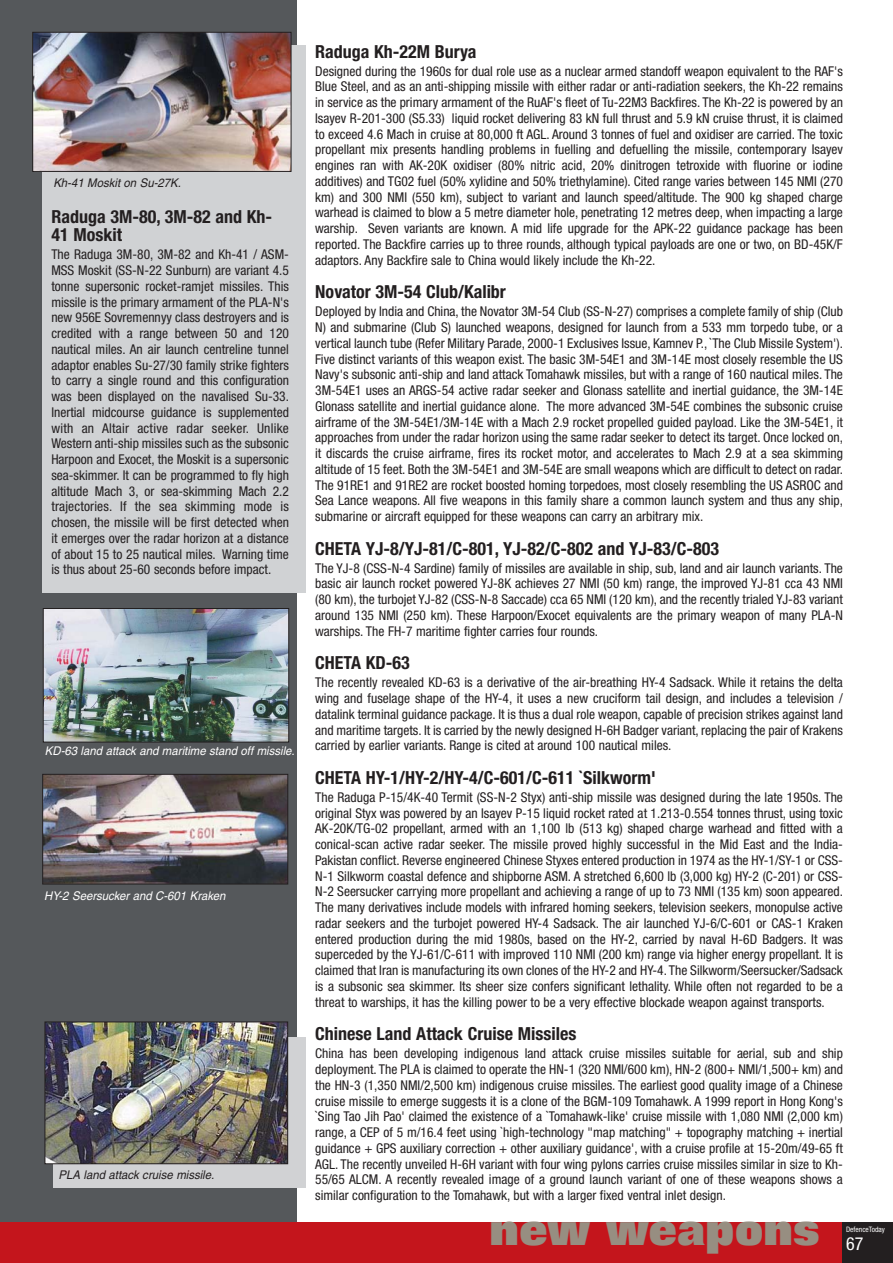
<style>
.page{position:relative;width:893px;height:1263px;background:#fff}
.page>*{position:absolute;margin:0;border:0;box-sizing:border-box;transform-origin:0 0}
.t1{font:800 42px "Folio";color:#978e81}
.t2{font:700 condensed 18px/18px "Helvetica Neue";color:#231f20}
.t3{font:condensed 18px "Helvetica Neue";color:#fff}
.t4{font:condensed 13.5px/15.8px "Helvetica Neue";color:#231f20;text-align:justify}
.t5{font:italic 12px "Helvetica";letter-spacing:-.01em;color:#fff;scale:.95 1}
.t6{font:italic 12px "Helvetica";color:#231f20;scale:.95 1}
.t7{font:condensed 7.5px "Helvetica Neue";color:#fff}
</style>
<div class="page">
<div style="left:0;top:0;width:297px;height:1234px;background:#55585b"></div>
<div style="left:42px;top:45px;width:264px;height:548px;background:#d0d2d4"></div>
<img style="left:34px;top:34px;width:255px;height:136px">
<div style="left:32px;top:32px;width:259px;height:140px;border:1px solid #231f20"></div>
<div style="left:0;top:1222px;width:844px;height:41px;background:#c4151c"></div>
<div style="left:842px;top:1222px;width:51px;height:41px;background:#231f20"></div>
<div style="left:53px;top:1038px;width:253px;height:150px;background:#d1d2d4"></div>
<img style="left:45px;top:610px;width:242px;height:130px">
<div style="left:43px;top:608px;width:246px;height:134px;border:1px solid #231f20"></div>
<img style="left:47px;top:1024px;width:239px;height:138px">
<div style="left:45px;top:1022px;width:243px;height:142px;border:1px solid #231f20"></div>
<img style="left:44px;top:776px;width:242px;height:106px">
<div style="left:42px;top:774px;width:246px;height:110px;border:1px solid #231f20"></div>
<p class="t6" style="left:53px;top:178px;width:138px">Kh-41 Moskit on Su-27K.</p>
<h2 class="t2" style="left:51px;top:210px;width:222px">Raduga 3M-80, 3M-82 and Kh-<br>41 Moskit</h2>
<p class="t4" style="left:51px;top:248px;width:239px">The Raduga 3M-80, 3M-82 and Kh-41 / ASM-MSS Moskit (SS-N-22 Sunburn) are variant 4.5 tonne supersonic rocket-ramjet missiles. This missile is the primary armament of the PLA-N's new 956E Sovremennyy class destroyers and is credited with a range between 50 and 120 nautical miles. An air launch centreline tunnel adaptor enables Su-27/30 family strike fighters to carry a single round and this configuration was been displayed on the navalised Su-33.<br>Inertial midcourse guidance is supplemented with an Altair active radar seeker. Unlike Western anti-ship missiles such as the subsonic Harpoon and Exocet, the Moskit is a supersonic sea-skimmer. It can be programmed to fly high altitude Mach 3, or sea-skimming Mach 2.2 trajectories. If the sea skimming mode is chosen, the missile will be first detected when it emerges over the radar horizon at a distance of about 15 to 25 nautical miles. Warning time is thus about 25-60 seconds before impact.</p>
<p class="t5" style="left:45px;top:747px;width:267px">KD-63 land attack and maritime stand off missile.</p>
<p class="t5" style="left:44px;top:891px;width:195px">HY-2 Seersucker and C-601 Kraken</p>
<p class="t6" style="left:59px;top:1170px;width:168px">PLA land attack cruise missile.</p>
<h2 class="t2" style="left:315px;top:44px;width:163px">Raduga Kh-22M Burya</h2>
<p class="t4" style="left:315px;top:64px;width:529px">Designed during the 1960s for dual role use as a nuclear armed standoff weapon equivalent to the RAF's Blue Steel, and as an anti-shipping missile with either radar or anti-radiation seekers, the Kh-22 remains in service as the primary armament of the RuAF's fleet of Tu-22M3 Backfires. The Kh-22 is powered by an Isayev R-201-300 (S5.33) liquid rocket delivering 83 kN full thrust and 5.9 kN cruise thrust, it is claimed to exceed 4.6 Mach in cruise at 80,000 ft AGL. Around 3 tonnes of fuel and oxidiser are carried. The toxic propellant mix presents handling problems in fuelling and defuelling the missile, contemporary Isayev engines ran with AK-20K oxidiser (80% nitric acid, 20% dinitrogen tetroxide with fluorine or iodine additives) and TG02 fuel (50% xylidine and 50% triethylamine). Cited range varies between 145 NMI (270 km) and 300 NMI (550 km), subject to variant and launch speed/altitude. The 900 kg shaped charge warhead is claimed to blow a 5 metre diameter hole, penetrating 12 metres deep, when impacting a large warship. Seven variants are known. A mid life upgrade for the APK-22 guidance package has been reported. The Backfire carries up to three rounds, although typical payloads are one or two, on BD-45K/F adaptors. Any Backfire sale to China would likely include the Kh-22.</p>
<h2 class="t2" style="left:315px;top:285px;width:192px">Novator 3M-54 Club/Kalibr</h2>
<p class="t4" style="left:315px;top:305px;width:529px">Deployed by India and China, the Novator 3M-54 Club (SS-N-27) comprises a complete family of ship (Club N) and submarine (Club S) launched weapons, designed for launch from a 533 mm torpedo tube, or a vertical launch tube (Refer Military Parade, 2000-1 Exclusives Issue, Kamnev P., `The Club Missile System').<br>Five distinct variants of this weapon exist. The basic 3M-54E1 and 3M-14E most closely resemble the US Navy's subsonic anti-ship and land attack Tomahawk missiles, but with a range of 160 nautical miles. The 3M-54E1 uses an ARGS-54 active radar seeker and Glonass satellite and inertial guidance, the 3M-14E Glonass satellite and inertial guidance alone. The more advanced 3M-54E combines the subsonic cruise airframe of the 3M-54E1/3M-14E with a Mach 2.9 rocket propelled guided payload. Like the 3M-54E1, it approaches from under the radar horizon using the same radar seeker to detect its target. Once locked on, it discards the cruise airframe, fires its rocket motor, and accelerates to Mach 2.9 at a sea skimming altitude of 15 feet. Both the 3M-54E1 and 3M-54E are small weapons which are difficult to detect on radar.<br>The 91RE1 and 91RE2 are rocket boosted homing torpedoes, most closely resembling the US ASROC and Sea Lance weapons. All five weapons in this family share a common launch system and thus any ship, submarine or aircraft equipped for these weapons can carry an arbitrary mix.</p>
<h2 class="t2" style="left:315px;top:541px;width:405px">CHETA YJ-8/YJ-81/C-801, YJ-82/C-802 and YJ-83/C-803</h2>
<p class="t4" style="left:315px;top:561px;width:529px">The YJ-8 (CSS-N-4 Sardine) family of missiles are available in ship, sub, land and air launch variants. The basic air launch rocket powered YJ-8K achieves 27 NMI (50 km) range, the improved YJ-81 cca 43 NMI (80 km), the turbojet YJ-82 (CSS-N-8 Saccade) cca 65 NMI (120 km), and the recently trialed YJ-83 variant around 135 NMI (250 km). These Harpoon/Exocet equivalents are the primary weapon of many PLA-N warships. The FH-7 maritime fighter carries four rounds.</p>
<h2 class="t2" style="left:315px;top:656px;width:96px">CHETA KD-63</h2>
<p class="t4" style="left:315px;top:676px;width:529px">The recently revealed KD-63 is a derivative of the air-breathing HY-4 Sadsack. While it retains the delta wing and fuselage shape of the HY-4, it uses a new cruciform tail design, and includes a television / datalink terminal guidance package. It is thus a dual role weapon, capable of precision strikes against land and maritime targets. It is carried by the newly designed H-6H Badger variant, replacing the pair of Krakens carried by earlier variants. Range is cited at around 100 nautical miles.</p>
<h2 class="t2" style="left:315px;top:770px;width:342px">CHETA HY-1/HY-2/HY-4/C-601/C-611 `Silkworm'</h2>
<p class="t4" style="left:315px;top:790px;width:529px">The Raduga P-15/4K-40 Termit (SS-N-2 Styx) anti-ship missile was designed during the late 1950s. The original Styx was powered by an Isayev P-15 liquid rocket rated at 1.213-0.554 tonnes thrust, using toxic AK-20K/TG-02 propellant, armed with an 1,100 lb (513 kg) shaped charge warhead and fitted with a conical-scan active radar seeker. The missile proved highly successful in the Mid East and the India-Pakistan conflict. Reverse engineered Chinese Styxes entered production in 1974 as the HY-1/SY-1 or CSS-N-1 Silkworm coastal defence and shipborne ASM. A stretched 6,600 lb (3,000 kg) HY-2 (C-201) or CSS-N-2 Seersucker carrying more propellant and achieving a range of up to 73 NMI (135 km) soon appeared.<br>The many derivatives include models with infrared homing seekers, television seekers, monopulse active radar seekers and the turbojet powered HY-4 Sadsack. The air launched YJ-6/C-601 or CAS-1 Kraken entered production during the mid 1980s, based on the HY-2, carried by naval H-6D Badgers. It was superceded by the YJ-61/C-611 with improved 110 NMI (200 km) range via higher energy propellant. It is claimed that Iran is manufacturing its own clones of the HY-2 and HY-4. The Silkworm/Seersucker/Sadsack is a subsonic sea skimmer. Its sheer size confers significant lethality. While often not regarded to be a threat to warships, it has the killing power to be a very effective blockade weapon against transports.</p>
<h2 class="t2" style="left:315px;top:1027px;width:263px">Chinese Land Attack Cruise Missiles</h2>
<p class="t4" style="left:315px;top:1047px;width:529px">China has been developing indigenous land attack cruise missiles suitable for aerial, sub and ship deployment. The PLA is claimed to operate the HN-1 (320 NMI/600 km), HN-2 (800+ NMI/1,500+ km) and the HN-3 (1,350 NMI/2,500 km) indigenous cruise missiles. The earliest good quality image of a Chinese cruise missile to emerge suggests it is a clone of the BGM-109 Tomahawk. A 1999 report in Hong Kong's `Sing Tao Jih Pao' claimed the existence of a `Tomahawk-like' cruise missile with 1,080 NMI (2,000 km) range, a CEP of 5 m/16.4 feet using `high-technology "map matching" + topography matching + inertial guidance + GPS auxiliary correction + other auxiliary guidance', with a cruise profile at 15-20m/49-65 ft AGL. The recently unveiled H-6H variant with four wing pylons carries cruise missiles similar in size to Kh-55/65 ALCM. A recently revealed image of a ground launch variant of one of these weapons shows a similar configuration to the Tomahawk, but with a larger fixed ventral inlet design.</p>
<h1 class="t1" style="left:489px;top:1215px;width:332px">new weapons</h1>
<p class="t7" style="left:846px;top:1227px;width:40px">DefenceToday</p>
<h2 class="t3" style="left:846px;top:1237px;width:19px">67</h2>
</div>
